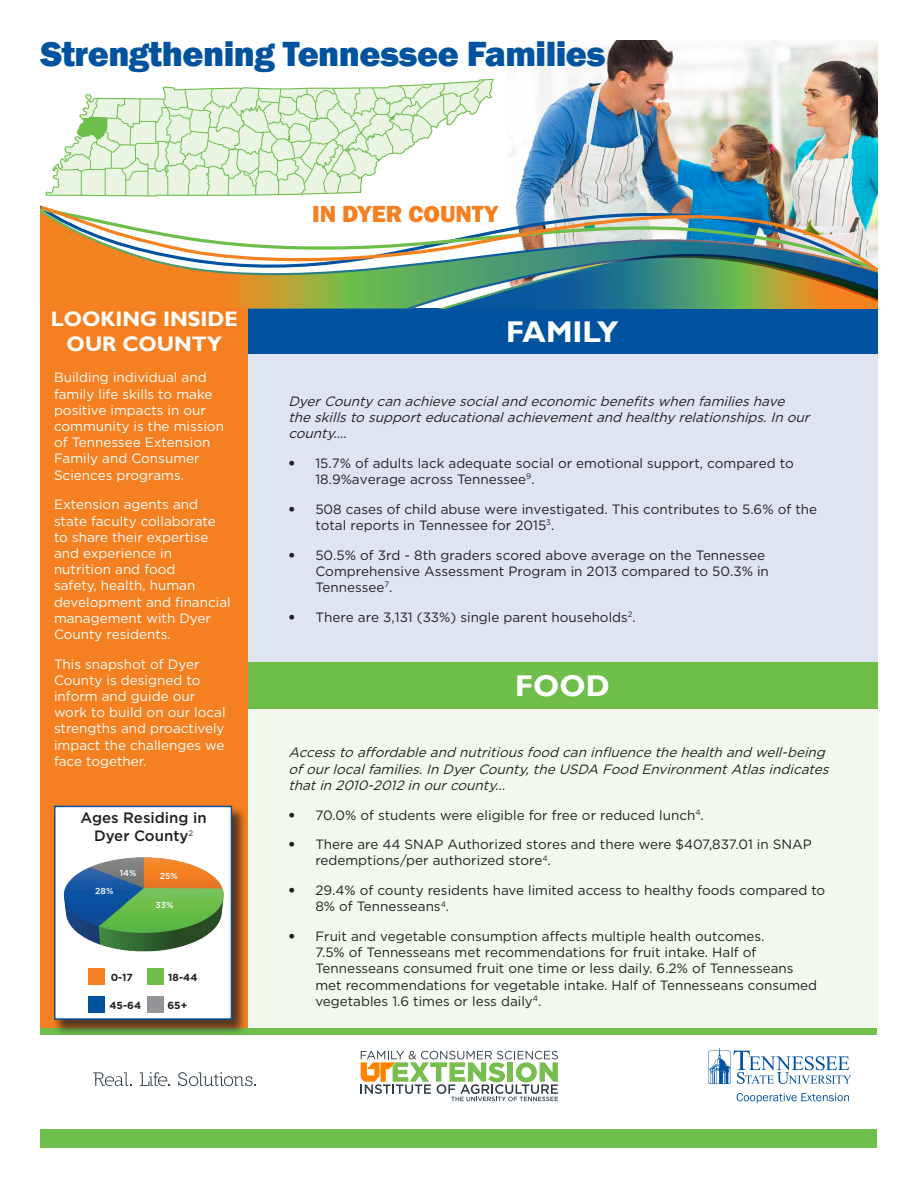
<style>
.page{position:relative;width:918px;height:1188px;background:#fff}
.page>*{position:absolute;margin:0;border:0;box-sizing:border-box;transform-origin:0 0}
.t1{font:800 36px "Franklin Gothic";letter-spacing:-.015em;color:#0153a0}
.t2{font:700 30px "Gill Sans";color:#fff}
.t3{font:800 24px "Franklin Gothic";color:#f58021}
.t4{font:700 21px/25.2px "Gill Sans";color:#fff;text-align:center}
.t5{font:500 15px/18px "Gotham";color:#231f20;text-align:center}
.t6{font:13.5px/16.2px "Gotham";color:#231f20}
.Regular_Paragraph{font:13.5px/16.2px "Gotham";color:#fff}
.Regular_Paragraph_2{font:italic 13.5px/16.2px "Gotham";color:#231f20}
.t7{font:700 10.35px "Gotham";color:#231f20}
.t8{font:500 8.7px "Gotham";color:#fff}
.s1{font-family:"Franklin Gothic Std";font-stretch:condensed}
</style>
<div class="page">
<div style="left:247px;top:618px;width:631px;height:416px;background:#f1f9ed"></div>
<img style="left:508px;top:40px;width:370px;height:161px">
<div style="left:247px;top:344px;width:631px;height:334px;background:#dfe4f1"></div>
<div style="left:247px;top:308px;width:631px;height:46px;background:#0153a0"></div>
<svg style="left:45px;top:78px;width:449px;height:119px"></svg>
<svg style="left:60px;top:79px;width:425px;height:117px"></svg>
<img style="left:40px;top:207px;width:838px;height:101px">
<svg style="left:420px;top:245px;width:458px;height:63px;background:#5c8b7a"></svg>
<div style="left:247px;top:662px;width:631px;height:47px;background:#6ebe49"></div>
<div style="left:40px;top:342px;width:208px;height:687px;background:#f58021"></div>
<div style="left:40px;top:308px;width:208px;height:46px;background:#f58021"></div>
<div style="left:40px;top:1129px;width:837px;height:19px;background:#6fbf4c"></div>
<div style="left:40px;top:1029px;width:837px;height:6px;background:#6fbf4c"></div>
<svg style="left:93px;top:1072px;width:39px;height:14px"></svg>
<svg style="left:140px;top:1072px;width:30px;height:14px"></svg>
<svg style="left:178px;top:1072px;width:77px;height:14px"></svg>
<svg style="left:361px;top:1051px;width:197px;height:50px"></svg>
<svg style="left:737px;top:1093px;width:112px;height:10px"></svg>
<svg style="left:708px;top:1048px;width:143px;height:36px"></svg>
<div style="left:53px;top:806px;width:194px;height:231px;background:#231f20;opacity:.75"></div>
<div style="left:54px;top:806px;width:178px;height:214px;background:#fff;border:2px solid #0153a0"></div>
<div style="left:89px;top:968px;width:16px;height:17px;background:#f58021"></div>
<div style="left:147px;top:968px;width:17px;height:17px;background:#6ebe49"></div>
<div style="left:89px;top:996px;width:16px;height:17px;background:#0153a0"></div>
<div style="left:148px;top:996px;width:16px;height:17px;background:#939598"></div>
<img style="left:63px;top:857px;width:161px;height:95px">
<p class="t1" style="left:40px;top:30px;width:567px">Strengthening Tennessee Families</p>
<p class="t4" style="left:51px;top:306px;width:188px">LOOKING INSIDE<br>OUR COUNTY</p>
<p class="Regular_Paragraph" style="left:54px;top:369px;width:171px">Building individual and family life skills to make positive impacts in our community is the mission of Tennessee Extension<br>Family and Consumer<br>Sciences programs.</p>
<p class="Regular_Paragraph" style="left:54px;top:496px;width:178px">Extension agents and state faculty collaborate to share their expertise and experience in nutrition and food<br>safety, health, human development and financial management with Dyer<br>County residents.</p>
<p class="Regular_Paragraph" style="left:54px;top:655px;width:173px">This snapshot of Dyer<br>County is designed to inform and guide our work to build on our local strengths and proactively impact the challenges we face together.</p>
<p class="t5" style="left:81px;top:808px;width:127px">Ages Residing in<br>Dyer County<sup>2</sup></p>
<p class="t8" style="left:120px;top:867px;width:18px">14%</p>
<p class="t8" style="left:95px;top:886px;width:20px">28%</p>
<p class="t8" style="left:160px;top:870px;width:20px">25%</p>
<p class="t8" style="left:155px;top:899px;width:20px">33%</p>
<p class="t7" style="left:111px;top:970px;width:24px">0-17</p>
<p class="t7" style="left:168px;top:970px;width:31px">18-44</p>
<p class="t7" style="left:109px;top:998px;width:33px">45-64</p>
<p class="t7" style="left:167px;top:998px;width:21px">65+</p>
<p class="t3" style="left:312px;top:199px;width:188px">IN DYER COUNTY</p>
<p class="t2" style="left:506px;top:314px;width:114px">FAMILY</p>
<p class="Regular_Paragraph_2" style="left:288px;top:393px;width:527px">DyerCountycanachievesocialand economicbenefitswhenfamilieshave theskillsto supporteducationalachievementand healthyrelationships.Inour county….</p>
<p class="t6" style="left:315px;top:455px;width:480px;text-indent:-27px"><span class="s1">•</span> 15.7% of adults lack adequate social or emotional support, compared to<br>18.9%average across Tennessee<sup>9</sup>.</p>
<p class="t6" style="left:315px;top:501px;width:503px;text-indent:-27px"><span class="s1">•</span> 508 cases of child abuse were investigated. This contributes to 5.6% of the total reports in Tennessee for 2015<sup>3</sup>.</p>
<p class="t6" style="left:315px;top:546px;width:455px;text-indent:-27px"><span class="s1">•</span> 50.5% of 3rd - 8th graders scored above average on the Tennessee<br>Comprehensive Assessment Program in 2013 compared to 50.3% in<br>Tennessee<sup>7</sup>.</p>
<p class="t6" style="left:288px;top:608px;width:349px"><span class="s1">•</span> There are 3,131 (33%) single parent households<sup>2</sup>.</p>
<p class="t2" style="left:515px;top:668px;width:96px">FOOD</p>
<p class="Regular_Paragraph_2" style="left:288px;top:744px;width:546px">Accessto affordableand nutritiousfood caninfluencethehealthand well-being ofourlocalfamilies.InDyerCounty,theUSDA Food EnvironmentAtlasindicates thatin2010-2012inourcounty...</p>
<p class="t6" style="left:288px;top:806px;width:417px"><span class="s1">•</span> 70.0% of students were eligible for free or reduced lunch<sup>4</sup>.</p>
<p class="t6" style="left:315px;top:836px;width:498px;text-indent:-27px"><span class="s1">•</span> There are 44 SNAP Authorized stores and there were $407,837.01 in SNAP redemptions/per authorized store<sup>4</sup>.</p>
<p class="t6" style="left:315px;top:882px;width:511px;text-indent:-27px"><span class="s1">•</span> 29.4% of county residents have limited access to healthy foods compared to<br>8% of Tennesseans<sup>4</sup>.</p>
<p class="t6" style="left:315px;top:928px;width:503px;text-indent:-27px"><span class="s1">•</span> Fruit and vegetable consumption affects multiple health outcomes.<br>7.5% of Tennesseans met recommendations for fruit intake. Half of Tennesseans consumed fruit one time or less daily. 6.2% of Tennesseans met recommendations for vegetable intake. Half of Tennesseans consumed vegetables 1.6 times or less daily<sup>4</sup>.</p>
</div>
